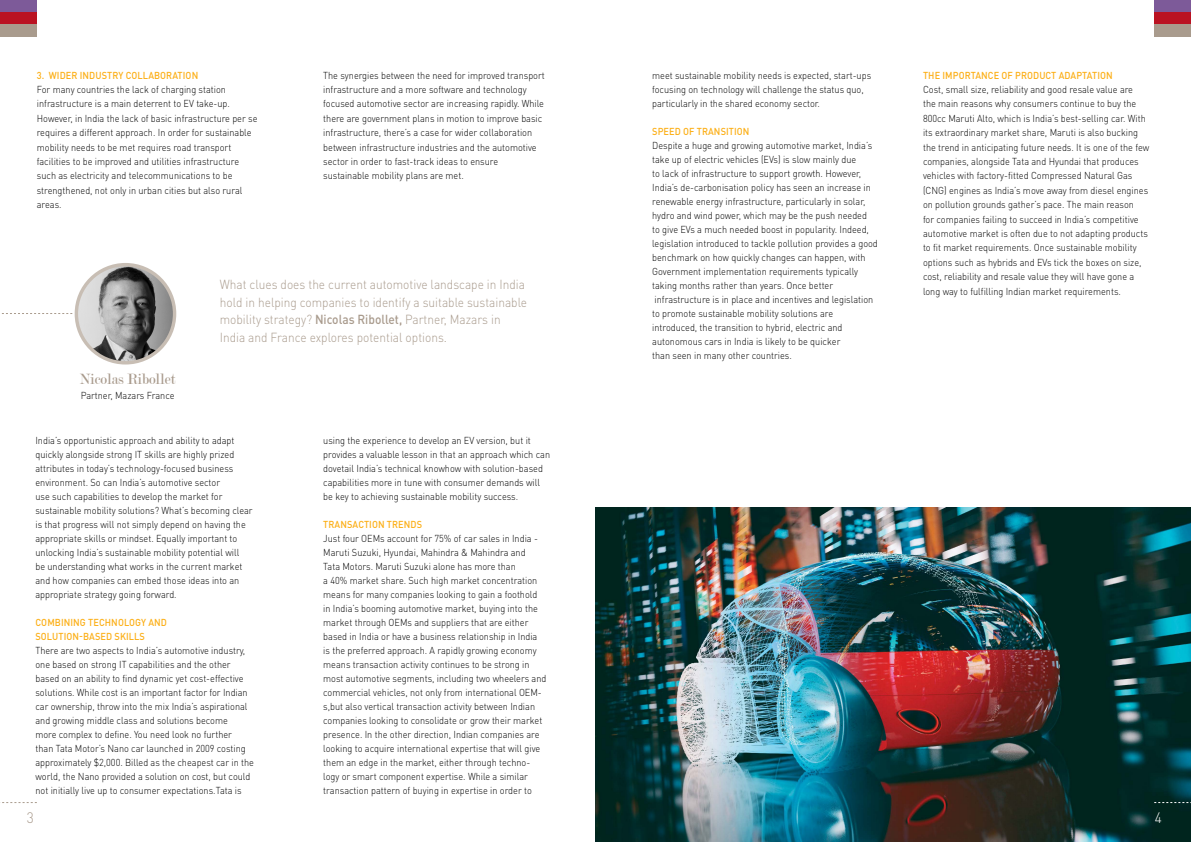
<style>
.page{position:relative;width:1191px;height:842px;background:#fff}
.page>*{position:absolute;margin:0;border:0;box-sizing:border-box;transform-origin:0 0}
.t1{font:16px "Modern";color:#a99b8d;scale:.92 1}
.t2{font:300 15px "DIN Pro";color:#a99b8d;scale:.92 1}
.t3{font:300 15px "DIN Pro";color:#fff;scale:.92 1}
.t4{font:300 13px/17.6px "DIN Pro";color:#a99b8d;scale:.92 1}
.t5{font:300 10px/14px "DIN Pro";color:#000;scale:.91 1}
.t6{font:500 10px/14px "DIN Pro";letter-spacing:.01em;color:#fcaf17;scale:.91 1}
.s1{font-weight:500}
</style>
<div class="page">
<div style="left:0;top:0;width:37px;height:12px;background:#7d5a99"></div>
<div style="left:0;top:12px;width:37px;height:13px;background:#ba1222"></div>
<div style="left:0;top:25px;width:37px;height:12px;background:#a99b8d"></div>
<svg style="left:0;top:802px;width:37px;height:1px"></svg>
<img style="left:76px;top:265px;width:99px;height:98px;border-radius:49px">
<div style="left:75px;top:263px;width:101px;height:101px;border:3px solid #c8beb4;border-radius:50%"></div>
<svg style="left:2px;top:313px;width:70px;height:1px"></svg>
<img style="left:595px;top:507px;width:596px;height:335px">
<svg style="left:1154px;top:802px;width:37px;height:1px"></svg>
<div style="left:1154px;top:0;width:37px;height:12px;background:#7d5a99"></div>
<div style="left:1154px;top:12px;width:37px;height:13px;background:#ba1222"></div>
<div style="left:1154px;top:25px;width:37px;height:12px;background:#a99b8d"></div>
<p class="t6" style="left:37px;top:67px;width:179px">3. WIDER INDUSTRY COLLABORATION</p>
<p class="t5" style="left:37px;top:82px;width:244px;line-height:14.4px">For many countries the lack of charging station infrastructure is a main deterrent to EV take-up.<br>However, in India the lack of basic infrastructure per se requires a different approach. In order for sustainable mobility needs to be met requires road transport facilities to be improved and utilities infrastructure such as electricity and telecommunications to be strengthened, not only in urban cities but also rural areas.</p>
<p class="t5" style="left:323px;top:67px;width:245px;line-height:14.4px">The synergies between the need for improved transport infrastructure and a more software and technology focused automotive sector are increasing rapidly. While there are government plans in motion to improve basic infrastructure, there’s a case for wider collaboration between infrastructure industries and the automotive sector in order to fast-track ideas to ensure sustainable mobility plans are met.</p>
<h1 class="t1" style="left:80px;top:371px;width:105px">Nicolas Ribollet</h1>
<p class="t5" style="left:81px;top:388px;width:105px">Partner, Mazars France</p>
<h3 class="t4" style="left:220px;top:275px;width:335px">What clues does the current automotive landscape in India hold in helping companies to identify a suitable sustainable mobility strategy? <span class="s1">Nicolas Ribollet,</span> Partner, Mazars in India and France explores potential options.</h3>
<p class="t5" style="left:35px;top:432px;width:240px">India’s opportunistic approach and ability to adapt quickly alongside strong IT skills are highly prized attributes in today’s technology-focused business environment. So can India’s automotive sector<br>use such capabilities to develop the market for sustainable mobility solutions? What’s becoming clear is that progress will not simply depend on having the appropriate skills or mindset. Equally important to unlocking India’s sustainable mobility potential will<br>be understanding what works in the current market and how companies can embed those ideas into an appropriate strategy going forward.</p>
<p class="t6" style="left:35px;top:614px;width:146px">COMBINING TECHNOLOGY AND<br>SOLUTION-BASED SKILLS</p>
<p class="t5" style="left:35px;top:642px;width:242px">There are two aspects to India’s automotive industry, one based on strong IT capabilities and the other based on an ability to find dynamic yet cost-effective solutions. While cost is an important factor for Indian car ownership, throw into the mix India’s aspirational and growing middle class and solutions become<br>more complex to define. You need look no further<br>than Tata Motor’s Nano car launched in 2009 costing approximately $2,000. Billed as the cheapest car in the world, the Nano provided a solution on cost, but could not initially live up to consumer expectations.Tata is</p>
<h2 class="t2" style="left:27px;top:807px;width:9px">3</h2>
<p class="t5" style="left:323px;top:432px;width:251px">using the experience to develop an EV version, but it provides a valuable lesson in that an approach which can dovetail India’s technical knowhow with solution-based capabilities more in tune with consumer demands will be key to achieving sustainable mobility success.</p>
<p class="t6" style="left:323px;top:516px;width:110px">TRANSACTION TRENDS</p>
<p class="t5" style="left:323px;top:530px;width:247px">Just four OEMs account for 75% of car sales in India - Maruti Suzuki, Hyundai, Mahindra &amp; Mahindra and<br>Tata Motors. Maruti Suzuki alone has more than<br>a 40% market share. Such high market concentration means for many companies looking to gain a foothold in India’s booming automotive market, buying into the market through OEMs and suppliers that are either based in India or have a business relationship in India is the preferred approach. A rapidly growing economy means transaction activity continues to be strong in most automotive segments, including two wheelers and commercial vehicles, not only from international OEM&shy;s,but also vertical transaction activity between Indian companies looking to consolidate or grow their market presence. In the other direction, Indian companies are looking to acquire international expertise that will give them an edge in the market, either through techno&shy;logy or smart component expertise. While a similar transaction pattern of buying in expertise in order to</p>
<p class="t5" style="left:652px;top:67px;width:242px">meet sustainable mobility needs is expected, start-ups focusing on technology will challenge the status quo, particularly in the shared economy sector.</p>
<p class="t6" style="left:652px;top:123px;width:108px">SPEED OF TRANSITION</p>
<p class="t5" style="left:652px;top:137px;width:249px">Despite a huge and growing automotive market, India’s take up of electric vehicles (EVs) is slow mainly due<br>to lack of infrastructure to support growth. However, India’s de-carbonisation policy has seen an increase in renewable energy infrastructure, particularly in solar, hydro and wind power, which may be the push needed<br>to give EVs a much needed boost in popularity. Indeed, legislation introduced to tackle pollution provides a good benchmark on how quickly changes can happen, with Government implementation requirements typically taking months rather than years. Once better infrastructure is in place and incentives and legislation to promote sustainable mobility solutions are introduced, the transition to hybrid, electric and autonomous cars in India is likely to be quicker<br>than seen in many other countries.</p>
<p class="t6" style="left:923px;top:67px;width:210px">THE IMPORTANCE OF PRODUCT ADAPTATION</p>
<p class="t5" style="left:923px;top:82px;width:250px;line-height:14.4px">Cost, small size, reliability and good resale value are<br>the main reasons why consumers continue to buy the 800cc Maruti Alto, which is India’s best-selling car. With its extraordinary market share, Maruti is also bucking the trend in anticipating future needs. It is one of the few companies, alongside Tata and Hyundai that produces vehicles with factory-fitted Compressed Natural Gas (CNG) engines as India’s move away from diesel engines on pollution grounds gather’s pace. The main reason<br>for companies failing to succeed in India’s competitive automotive market is often due to not adapting products to fit market requirements. Once sustainable mobility options such as hybrids and EVs tick the boxes on size, cost, reliability and resale value they will have gone a long way to fulfilling Indian market requirements.</p>
<h2 class="t3" style="left:1155px;top:807px;width:9px">4</h2>
</div>
